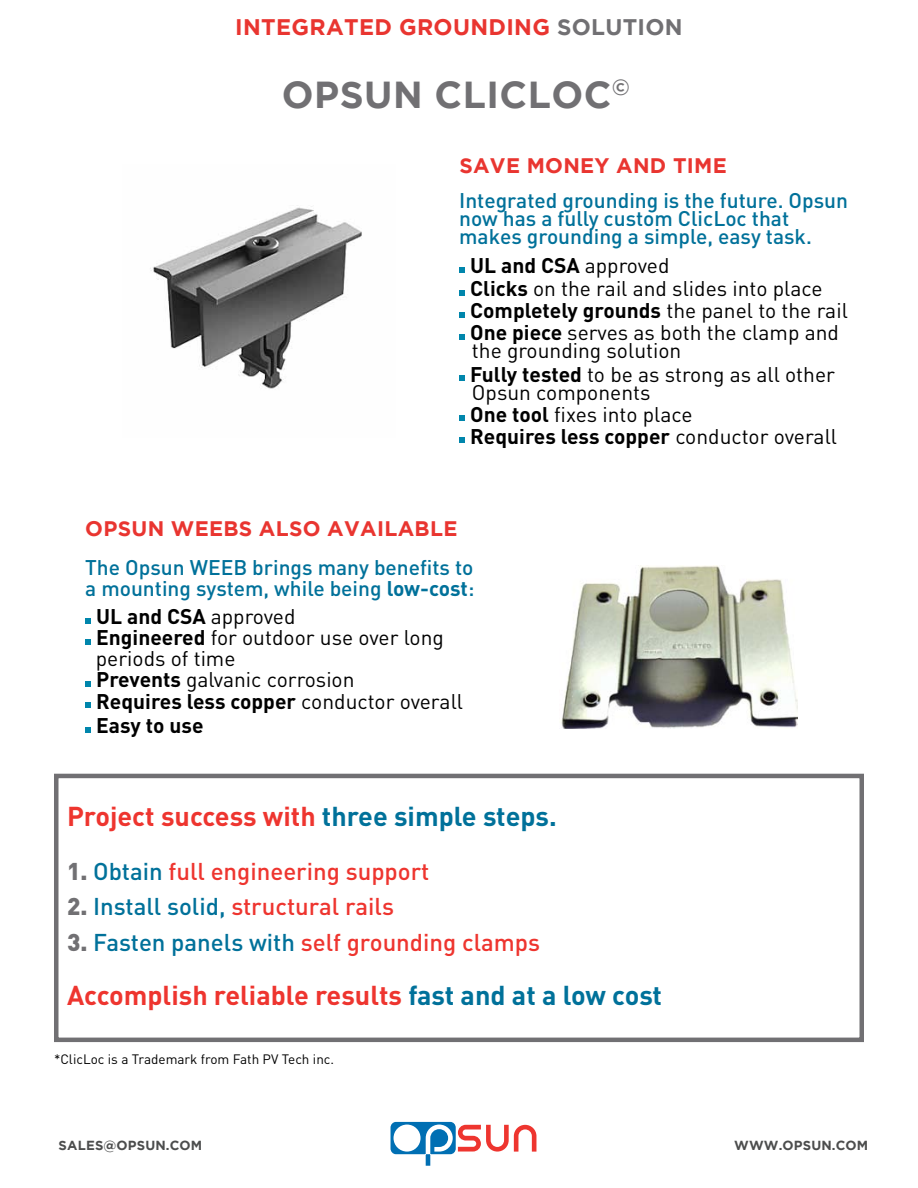
<style>
.page{position:relative;width:918px;height:1188px;background:#fff}
.page>*{position:absolute;margin:0;border:0;box-sizing:border-box;transform-origin:0 0}
.t1{font:700 37.5px "Gotham";letter-spacing:.015em;color:#717073}
.t2{font:700 27px "DIN Pro";color:#ee352f}
.t3{font:500 24px "DIN Pro";color:#ee352f}
.t4{font:700 22.5px "Gotham";letter-spacing:.015em;color:#e93530}
.t5{font:21px/21.9px "DIN Pro";color:#000}
.t6{font:500 21px/18px "DIN Pro";color:#00719a}
.t7{font:700 21px "Gotham";letter-spacing:.015em;color:#e93530}
.t8{font:13.5px "DIN Pro";color:#000}
.t9{font:700 13.2px "Gotham";letter-spacing:.015em;color:#4c4d4d}
.s1{color:#717073}
.s2{font-weight:700}
.s3{color:#00719a}
.s4{font-weight:900;color:#717073}
</style>
<div class="page">
<img style="left:150px;top:206px;width:212px;height:183px">
<svg style="left:85px;top:618px;width:6px;height:6px"></svg>
<svg style="left:85px;top:639px;width:6px;height:6px"></svg>
<svg style="left:85px;top:681px;width:6px;height:6px"></svg>
<svg style="left:85px;top:702px;width:6px;height:6px"></svg>
<svg style="left:85px;top:727px;width:6px;height:6px"></svg>
<div style="left:54px;top:774px;width:810px;height:268px;border:4px solid #717073"></div>
<svg style="left:459px;top:268px;width:6px;height:5px"></svg>
<svg style="left:459px;top:290px;width:6px;height:6px"></svg>
<svg style="left:459px;top:312px;width:6px;height:6px"></svg>
<svg style="left:459px;top:334px;width:6px;height:6px"></svg>
<svg style="left:459px;top:375px;width:6px;height:5px"></svg>
<svg style="left:459px;top:415px;width:6px;height:6px"></svg>
<svg style="left:459px;top:437px;width:6px;height:6px"></svg>
<img style="left:561px;top:566px;width:237px;height:163px">
<svg style="left:391px;top:1122px;width:145px;height:44px"></svg>
<p class="t4" style="left:235px;top:14px;width:449px">I NTEGRATED GROUNDING <span class="s1">SOLUTION</span></p>
<h1 class="t1" style="left:282px;top:73px;width:350px">OPSUN CLICLOC<sup>©</sup></h1>
<p class="t7" style="left:459px;top:154px;width:269px">SAVE MONEY AND TIM E</p>
<p class="t6" style="left:459px;top:191px;width:390px">Integrated grounding is the future. Opsun now has a fully custom ClicLoc that makes grounding a simple, easy task.</p>
<p class="t5" style="left:470px;top:254px;width:379px"><span class="s2">UL and CSA</span> approved<br><span class="s2">Clicks</span> on the rail and slides into place <span class="s2">Completely grounds</span> the panel to the rail <span class="s2">One piece</span> serves as both the clamp and</p>
<p class="t5" style="left:470px;top:338px;width:366px;line-height:23.7px">the grounding solution<br><span class="s2">Fully tested</span> to be as strong as all other</p>
<p class="t5" style="left:470px;top:380px;width:368px">Opsun components<br><span class="s2">One tool</span> fixes into place<br><span class="s2">Requires less copper</span> conductor overall</p>
<p class="t7" style="left:85px;top:516px;width:374px">OPSUN WEEBS ALSO AVAILABLE</p>
<p class="t6" style="left:85px;top:556px;width:391px;line-height:21px">The Opsun WEEB brings many benefits to a mounting system, while being <span class="s2">low-cost</span>:</p>
<p class="t5" style="left:96px;top:605px;width:369px"><span class="s2">UL and CSA</span> approved<br><span class="s2">Engineered</span> for outdoor use over long periods of time<br><span class="s2">Prevents</span> galvanic corrosion<br><span class="s2">Requires less copper</span> conductor overall<br><span class="s2">Easy to use</span></p>
<p class="t2" style="left:67px;top:798px;width:491px">Project success with <span class="s3">three simple steps.</span></p>
<p class="t3" style="left:67px;top:855px;width:364px"><span class="s4">1.</span> <span class="s3">Obtain</span> full engineering support</p>
<p class="t3" style="left:67px;top:890px;width:328px"><span class="s4">2.</span> <span class="s3">Install solid,</span> structural rails</p>
<p class="t3" style="left:67px;top:926px;width:475px"><span class="s4">3.</span> <span class="s3">Fasten panels with</span> self grounding clamps</p>
<p class="t2" style="left:67px;top:977px;width:597px">Accomplish reliable results <span class="s3">fast and at a low cost</span></p>
<p class="t8" style="left:54px;top:1050px;width:282px">*ClicLoc is a Trademark from Fath PV Tech inc.</p>
<p class="t9" style="left:59px;top:1138px;width:143px">SALES@OPSUN.COM</p>
<p class="t9" style="left:734px;top:1138px;width:134px">WWW.OPSUN.COM</p>
</div>
